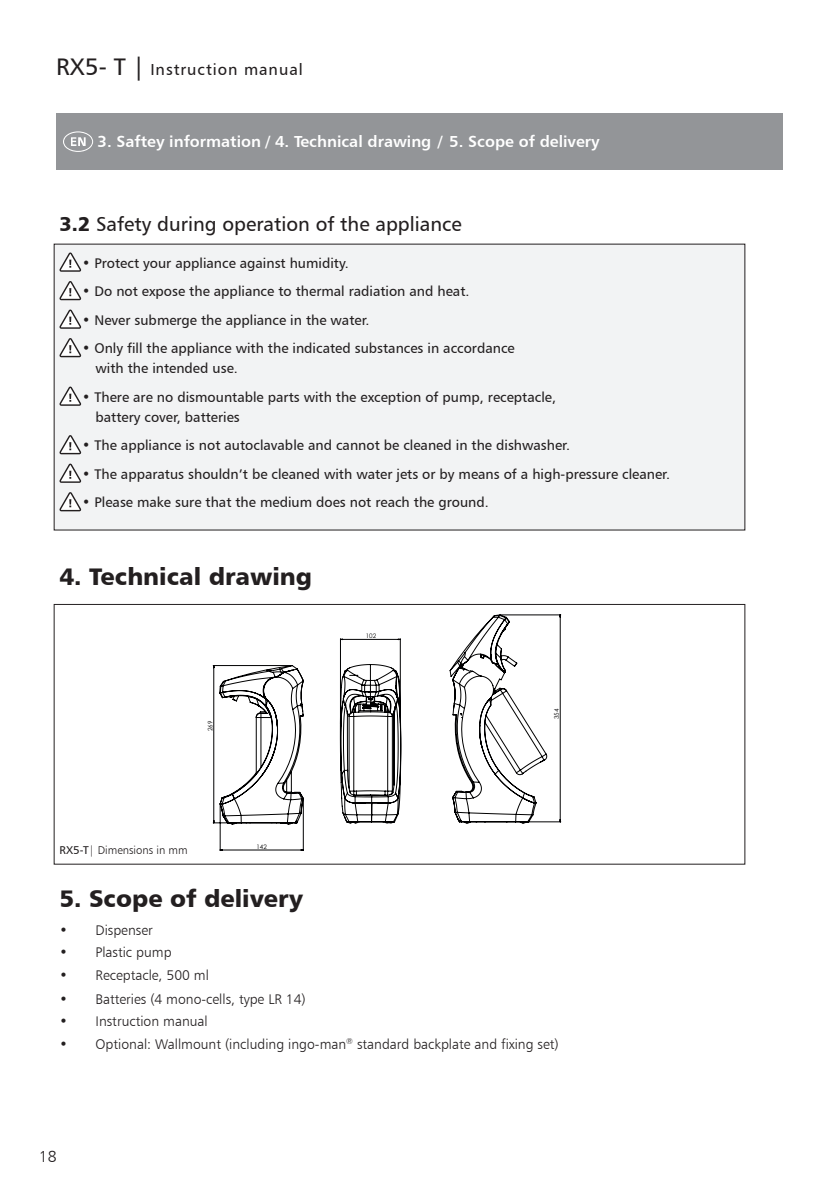
<style>
.page{position:relative;width:840px;height:1191px;background:#fff}
.page>*{position:absolute;margin:0;border:0;box-sizing:border-box;transform-origin:0 0}
.t1{font:24px "Humanist 777 BT Black B";color:#231f20}
.t2{font:20px "Humanist 777 BT Roman B";color:#231f20}
.t3{font:16px "Humanist 777 BT Bold B";color:#fff}
.t4{font:16px "Humanist 777 BT Roman B";letter-spacing:.06em;color:#231f20}
.t5{font:16px "Humanist 777 BT Light B";color:#231f20}
.t6{font:14px/20px "Humanist 777 BT Roman B";color:#231f20}
.t7{font:14px "Humanist 777 BT Light B";color:#231f20}
.t8{font:11.4px "Humanist 777 BT Light B";color:#231f20}
.t9{font:6.2px "Century Gothic";color:#000002}
.s1{font-size:24px}
.s2{font-family:"Humanist 777 BT Black B"}
.s3{font-family:"Humanist 777 BT Roman B"}
</style>
<div class="page">
<div style="left:57px;top:113px;width:725px;height:57px;background:#939598"></div>
<svg style="left:63px;top:131px;width:30px;height:21px"></svg>
<div style="left:54px;top:244px;width:690px;height:286px;background:#f2f3f4"></div>
<svg style="left:59px;top:252px;width:22px;height:20px"></svg>
<svg style="left:59px;top:281px;width:22px;height:19px"></svg>
<svg style="left:59px;top:309px;width:22px;height:20px"></svg>
<svg style="left:59px;top:338px;width:22px;height:19px"></svg>
<svg style="left:59px;top:386px;width:22px;height:20px"></svg>
<svg style="left:59px;top:435px;width:22px;height:19px"></svg>
<svg style="left:59px;top:463px;width:22px;height:20px"></svg>
<svg style="left:59px;top:492px;width:22px;height:19px"></svg>
<div style="left:54px;top:604px;width:690px;height:260px;border:1px solid #231f20"></div>
<hr style="left:220px;top:849px;width:83px;height:1px;background:#000002">
<hr style="left:303px;top:799px;width:1px;height:51px;background:#000002">
<hr style="left:220px;top:804px;width:1px;height:46px;background:#000002">
<hr style="left:213px;top:665px;width:1px;height:158px;background:#000002">
<hr style="left:213px;top:665px;width:78px;height:1px;background:#000002">
<hr style="left:559px;top:615px;width:1px;height:207px;background:#000002">
<hr style="left:528px;top:821px;width:32px;height:1px;background:#000002">
<hr style="left:500px;top:614px;width:60px;height:1px;background:#000002">
<svg style="left:219px;top:614px;width:327px;height:210px"></svg>
<hr style="left:340px;top:639px;width:60px;height:1px;background:#000002">
<hr style="left:340px;top:639px;width:1px;height:85px;background:#000002">
<hr style="left:400px;top:639px;width:1px;height:84px;background:#000002">
<p class="t4" style="left:56px;top:59px;width:248px"><span class="s1">RX5- T |</span> Instruction manual</p>
<p class="t3" style="left:97px;top:132px;width:503px">3. Saftey information / 4. Technical drawing / 5. Scope of delivery</p>
<h2 class="t2" style="left:59px;top:211px;width:403px"><span class="s2">3.2</span> Safety during operation of the appliance</h2>
<p class="t6" style="left:82px;top:252px;width:268px">• Protect your appliance against humidity.</p>
<p class="t6" style="left:82px;top:281px;width:388px">• Do not expose the appliance to thermal radiation and heat.</p>
<p class="t6" style="left:82px;top:310px;width:288px">• Never submerge the appliance in the water.</p>
<p class="t6" style="left:95px;top:338px;width:420px;text-indent:-13px">• Only fill the appliance with the indicated substances in accordance with the intended use.</p>
<p class="t6" style="left:95px;top:387px;width:462px;text-indent:-13px">• There are no dismountable parts with the exception of pump, receptacle, battery cover, batteries</p>
<p class="t6" style="left:82px;top:435px;width:489px">• The appliance is not autoclavable and cannot be cleaned in the dishwasher.</p>
<p class="t6" style="left:82px;top:464px;width:589px">• The apparatus shouldn’t be cleaned with water jets or by means of a high-pressure cleaner.</p>
<p class="t6" style="left:82px;top:492px;width:408px">• Please make sure that the medium does not reach the ground.</p>
<h1 class="t1" style="left:59px;top:561px;width:254px">4. Technical drawing</h1>
<p class="t9" style="left:206px;top:731px;width:12px;rotate:-90deg">269</p>
<p class="t8" style="left:60px;top:843px;width:129px"><span class="s3">RX5-T</span>| Dimensions in mm</p>
<p class="t9" style="left:256px;top:842px;width:12px">142</p>
<p class="t9" style="left:365px;top:631px;width:12px">102</p>
<p class="t9" style="left:552px;top:719px;width:12px;rotate:-90deg">354</p>
<h1 class="t1" style="left:59px;top:883px;width:245px">5. Scope of delivery</h1>
<p class="t7" style="left:59px;top:921px;width:95px">• Dispenser</p>
<p class="t7" style="left:59px;top:944px;width:113px">• Plastic pump</p>
<p class="t7" style="left:59px;top:966px;width:151px">• Receptacle, 500 ml</p>
<p class="t7" style="left:59px;top:990px;width:248px">• Batteries (4 mono-cells, type LR 14)</p>
<p class="t7" style="left:59px;top:1012px;width:150px">• Instruction manual</p>
<p class="t7" style="left:59px;top:1035px;width:500px">• Optional: Wallmount (including ingo-man<sup>®</sup> standard backplate and fixing set)</p>
<p class="t5" style="left:39px;top:1146px;width:19px">18</p>
</div>
